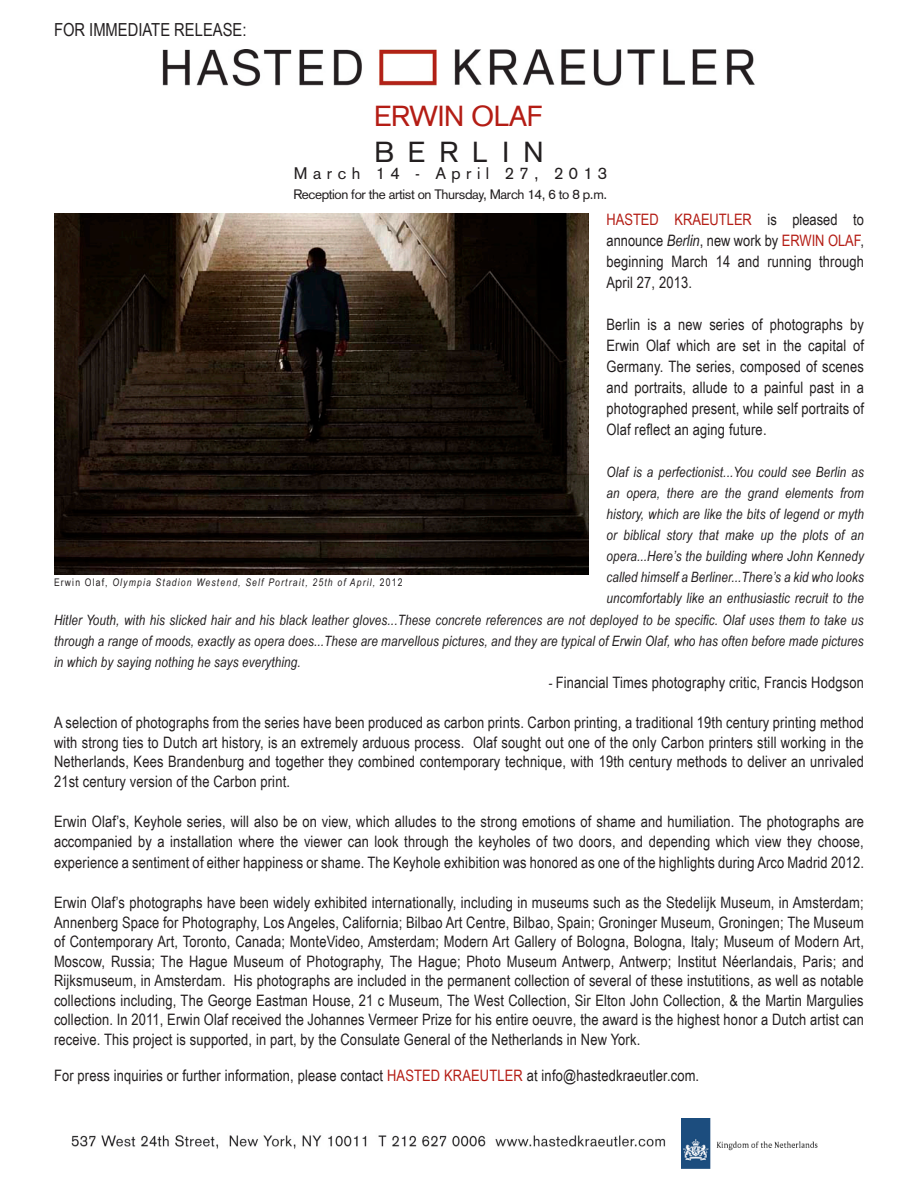
<style>
.page{position:relative;width:918px;height:1188px;background:#fff}
.page>*{position:absolute;margin:0;border:0;box-sizing:border-box;transform-origin:0 0}
.t1{font:28.5px "Akzidenz Grotesk";letter-spacing:-.02em;color:#b41d15}
.t2{font:28.5px "Akzidenz Grotesk";letter-spacing:.49em;color:#231f20}
.t3{font:18px "Arial Narrow";color:#231f20}
.t4{font:16.5px "Akzidenz Grotesk";letter-spacing:.33em;color:#231f20}
.t5{font:15.75px/19.5px "Arial Narrow";letter-spacing:.01em;color:#231f20;text-align:justify}
.t6{font:italic 14.25px "Arial Narrow";letter-spacing:.01em;color:#231f20}
.t7{font:13.5px "Akzidenz Grotesk";letter-spacing:-.03em;color:#231f20}
.t8{font:italic 10.5px "Arial Narrow";letter-spacing:.11em;color:#231f20}
.s1{color:#b41d15}
.s2{font-style:italic}
.s3{font-style:italic;font-size:14.25px}
.s4{font-style:normal}
</style>
<div class="page">
<img style="left:162px;top:50px;width:593px;height:37px">
<img style="left:71px;top:1135px;width:594px;height:14px">
<img style="left:54px;top:213px;width:535px;height:361px">
<img style="left:681px;top:1119px;width:137px;height:50px">
<p class="t3" style="left:54px;top:19px;width:194px">FOR IMMEDIATE RELEASE:</p>
<p class="t1" style="left:374px;top:99px;width:171px">ERWIN OLAF</p>
<p class="t2" style="left:374px;top:135px;width:171px">BERLIN</p>
<p class="t4" style="left:294px;top:164px;width:315px">March 14 - April 27, 2013</p>
<p class="t7" style="left:293px;top:187px;width:315px">Reception for the artist on Thursday, March 14, 6 to 8 p.m.</p>
<p class="t5" style="left:607px;top:209px;width:259px;line-height:21px"><span class="s1">HASTED KRAEUTLER</span> is pleased to announce <span class="s2">Berlin</span>, new work by <span class="s1">ERWIN OLAF</span>, beginning March 14 and running through April 27, 2013.</p>
<p class="t5" style="left:607px;top:314px;width:259px;line-height:21px">Berlin is a new series of photographs by Erwin Olaf which are set in the capital of Germany. The series, composed of scenes and portraits, allude to a painful past in a photographed present, while self portraits of Olaf reflect an aging future.</p>
<p class="t6" style="left:607px;top:464px;width:259px">Olaf is a perfectionist...You could see Berlin as</p>
<p class="t6" style="left:607px;top:485px;width:259px">an opera, there are the grand elements from</p>
<p class="t6" style="left:607px;top:506px;width:259px">history, which are like the bits of legend or myth</p>
<p class="t6" style="left:607px;top:527px;width:259px">or biblical story that make up the plots of an</p>
<p class="t6" style="left:607px;top:548px;width:259px">opera...Here’s the building where John Kennedy</p>
<p class="t6" style="left:607px;top:569px;width:259px">called himself a Berliner...There’s a kid who looks</p>
<p class="t6" style="left:607px;top:590px;width:259px">uncomfortably like an enthusiastic recruit to the</p>
<p class="t6" style="left:54px;top:612px;width:811px">Hitler Youth, with his slicked hair and his black leather gloves...These concrete references are not deployed to be specific. Olaf uses them to take us</p>
<p class="t6" style="left:54px;top:633px;width:811px">through a range of moods, exactly as opera does...These are marvellous pictures, and they are typical of Erwin Olaf, who has often before made pictures</p>
<p class="t6" style="left:54px;top:654px;width:248px">in which by saying nothing he says everything.</p>
<p class="t5" style="left:548px;top:673px;width:317px"><span class="s3">-</span> Financial Times photography critic, Francis Hodgson</p>
<p class="t5" style="left:54px;top:713px;width:811px">A selection of photographs from the series have been produced as carbon prints. Carbon printing, a traditional 19th century printing method with strong ties to Dutch art history, is an extremely arduous process. Olaf sought out one of the only Carbon printers still working in the Netherlands, Kees Brandenburg and together they combined contemporary technique, with 19th century methods to deliver an unrivaled 21st century version of the Carbon print.</p>
<p class="t5" style="left:54px;top:812px;width:812px">Erwin Olaf’s, Keyhole series, will also be on view, which alludes to the strong emotions of shame and humiliation. The photographs are accompanied by a installation where the viewer can look through the keyholes of two doors, and depending which view they choose,</p>
<p class="t5" style="left:54px;top:853px;width:811px">experience a sentiment of either happiness or shame. The Keyhole exhibition was honored as one of the highlights during Arco Madrid 2012.</p>
<p class="t5" style="left:54px;top:893px;width:811px">Erwin Olaf’s photographs have been widely exhibited internationally, including in museums such as the Stedelijk Museum, in Amsterdam; Annenberg Space for Photography, Los Angeles, California; Bilbao Art Centre, Bilbao, Spain; Groninger Museum, Groningen; The Museum of Contemporary Art, Toronto, Canada; MonteVideo, Amsterdam; Modern Art Gallery of Bologna, Bologna, Italy; Museum of Modern Art, Moscow, Russia; The Hague Museum of Photography, The Hague; Photo Museum Antwerp, Antwerp; Institut Néerlandais, Paris; and Rijksmuseum, in Amsterdam. His photographs are included in the permanent collection of several of these instutitions, as well as notable collections including, The George Eastman House, 21 c Museum, The West Collection, Sir Elton John Collection, &amp; the Martin Margulies collection. In 2011, Erwin Olaf received the Johannes Vermeer Prize for his entire oeuvre, the award is the highest honor a Dutch artist can receive. This project is supported, in part, by the Consulate General of the Netherlands in New York.</p>
<p class="t5" style="left:54px;top:1066px;width:647px">For press inquiries or further information, please contact <span class="s1">HASTED KRAEUTLER</span> at info@hastedkraeutler.com.</p>
<p class="t8" style="left:54px;top:576px;width:350px"><span class="s4">Erwin Olaf,</span> Olympia Stadion Westend, Self Portrait, 25th of April, <span class="s4">2012</span></p>
</div>
